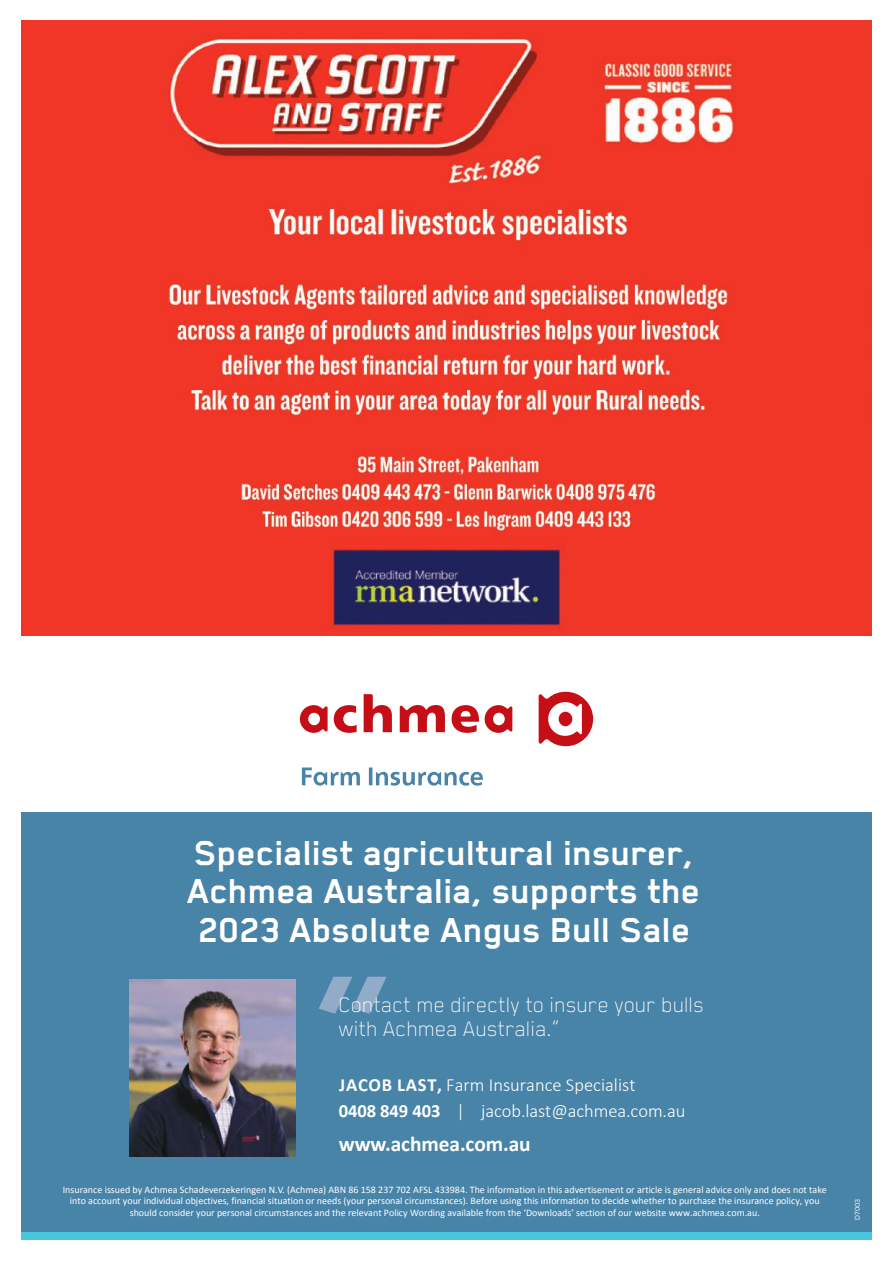
<style>
.page{position:relative;width:893px;height:1263px;background:#fff}
.page>*{position:absolute;margin:0;border:0;box-sizing:border-box;transform-origin:0 0}
.t1{font:700 40.05px/38.8px "Blender Pro";color:#fff}
.t2{font:100 24.3px/24.3px "Blender Pro";color:#fff}
.t3{font:700 21.45px "Calibri";letter-spacing:-.005em;color:#fff}
.t4{font:300 18.6px/25.7px "Calibri";color:#fff}
.t5{font:10.05px/11.4px "Calibri";color:#fff;text-align:center}
.t6{font:7.2px "Proxima Nova";color:#fff}
.s1{font-weight:700}
</style>
<div class="page">
<img style="left:21px;top:21px;width:851px;height:615px">
<div style="left:21px;top:812px;width:851px;height:421px;background:#4883a8"></div>
<div style="left:21px;top:1233px;width:851px;height:7px;background:#48c6e0"></div>
<img style="left:129px;top:979px;width:167px;height:177px">
<svg style="left:319px;top:977px;width:68px;height:37px"></svg>
<svg style="left:302px;top:767px;width:58px;height:19px"></svg>
<svg style="left:369px;top:767px;width:114px;height:19px"></svg>
<svg style="left:300px;top:692px;width:293px;height:54px"></svg>
<h1 class="t1" style="left:188px;top:832px;width:514px">Specialist agricultural insurer,<br>Achmea Australia, supports the<br>2023 Absolute Angus Bull Sale</h1>
<h2 class="t2" style="left:339px;top:991px;width:367px">Contact me directly to insure your bulls with Achmea Australia.”</h2>
<h3 class="t4" style="left:339px;top:1072px;width:348px"><span class="s1">JACOB LAST,</span> Farm Insurance Specialist<br><span class="s1">0408 849 403</span> | jacob.last@achmea.com.au</h3>
<h3 class="t3" style="left:339px;top:1128px;width:193px">www.achmea.com.au</h3>
<p class="t5" style="left:63px;top:1183px;width:766px">Insurance issued by Achmea Schadeverzekeringen N.V. (Achmea) ABN 86 158 237 702 AFSL 433984. The information in this advertisement or article is general advice only and does not take into account your individual objectives, financial situation or needs (your personal circumstances). Before using this information to decide whether to purchase the insurance policy, you should consider your personal circumstances and the relevant Policy Wording available from the ‘Downloads’ section of our website www.achmea.com.au.</p>
<p class="t6" style="left:852px;top:1220px;width:23px;rotate:-90deg">D7003</p>
</div>
